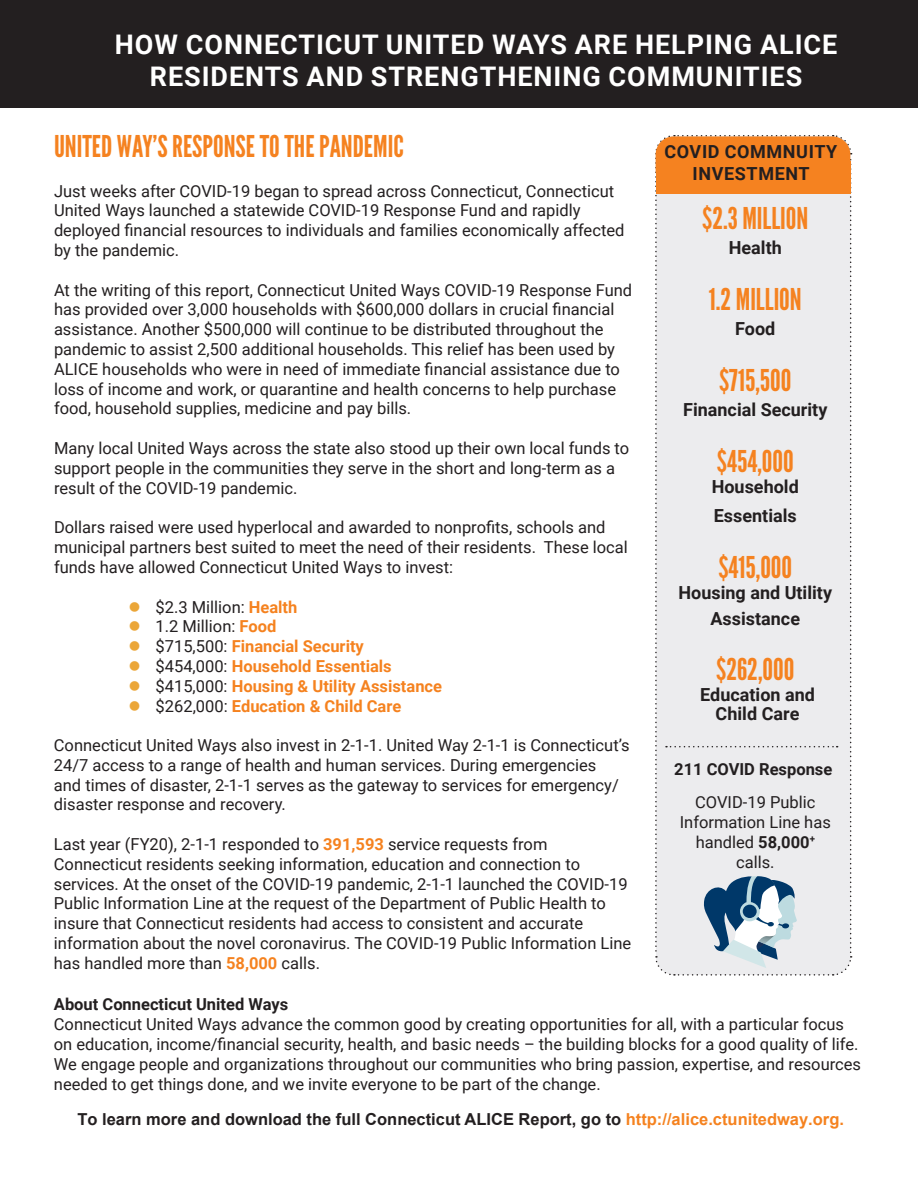
<style>
.page{position:relative;width:918px;height:1188px;background:#fff}
.page>*{position:absolute;margin:0;border:0;box-sizing:border-box;transform-origin:0 0}
.t1{font:30px "League Gothic";color:#f58220}
.t2{font:700 27px/32.4px "Roboto";letter-spacing:.035em;color:#fff;text-align:center}
.t3{font:700 18px/28.8px "Roboto";color:#231f20;text-align:center}
.t4{font:700 18px/21.6px "Roboto";letter-spacing:.035em;color:#231f20;text-align:center}
.t5{font:16.5px/19.8px "Roboto";color:#231f20}
.t6{font:700 16.5px/19.8px "Roboto";color:#f5821f}
.t7{font:700 16.5px "Arial";color:#231f20}
.t8{font:700 16.5px "Roboto";color:#231f20}
.s1{font-weight:400;color:#231f20}
.s2{font-weight:700;color:#f5821f}
.s3{font-weight:700}
.s4{color:#f5821f}
</style>
<div class="page">
<div style="left:0;top:0;width:918px;height:107px;background:#231f20"></div>
<svg style="left:655px;top:135px;width:197px;height:841px;background:#e7e5e5"></svg>
<div style="left:656px;top:161px;width:195px;height:33px;background:#f58220"></div>
<h2 class="t2" style="left:115px;top:27px;width:724px">HOW CONNECTICUT UNITED WAYS ARE HELPING ALICE<br>RESIDENTS AND STRENGTHENING COMMUNITIES</h2>
<h1 class="t1" style="left:54px;top:128px;width:351px">UNITED WAY’S RESPONSE TO THE PANDEMIC</h1>
<p class="t5" style="left:54px;top:180px;width:572px">Just weeks after COVID-19 began to spread across Connecticut, Connecticut United Ways launched a statewide COVID-19 Response Fund and rapidly deployed financial resources to individuals and families economically affected by the pandemic.</p>
<p class="t5" style="left:54px;top:279px;width:580px">At the writing of this report, Connecticut United Ways COVID-19 Response Fund has provided over 3,000 households with $600,000 dollars in crucial financial assistance. Another $500,000 will continue to be distributed throughout the pandemic to assist 2,500 additional households. This relief has been used by ALICE households who were in need of immediate financial assistance due to loss of income and work, or quarantine and health concerns to help purchase food, household supplies, medicine and pay bills.</p>
<p class="t5" style="left:54px;top:438px;width:577px">Many local United Ways across the state also stood up their own local funds to support people in the communities they serve in the short and long-term as a result of the COVID-19 pandemic.</p>
<p class="t5" style="left:54px;top:517px;width:575px">Dollars raised were used hyperlocal and awarded to nonprofits, schools and municipal partners best suited to meet the need of their residents. These local funds have allowed Connecticut United Ways to invest:</p>
<p class="t6" style="left:156px;top:596px;width:288px"><span class="s1">$2.3 Million:</span> Health<br><span class="s1">1.2 Million:</span> Food<br><span class="s1">$715,500:</span> Financial Security<br><span class="s1">$454,000:</span> Household Essentials <span class="s1">$415,000:</span> Housing &amp; Utility Assistance <span class="s1">$262,000:</span> Education &amp; Child Care</p>
<p class="t5" style="left:54px;top:735px;width:577px">Connecticut United Ways also invest in 2-1-1. United Way 2-1-1 is Connecticut’s 24/7 access to a range of health and human services. During emergencies<br>and times of disaster, 2-1-1 serves as the gateway to services for emergency/ disaster response and recovery.</p>
<p class="t5" style="left:54px;top:834px;width:579px">Last year (FY20), 2-1-1 responded to <span class="s2">391,593</span> service requests from Connecticut residents seeking information, education and connection to services. At the onset of the COVID-19 pandemic, 2-1-1 launched the COVID-19<br>Public Information Line at the request of the Department of Public Health to insure that Connecticut residents had access to consistent and accurate information about the novel coronavirus. The COVID-19 Public Information Line has handled more than <span class="s2">58,000</span> calls.</p>
<p class="t8" style="left:54px;top:993px;width:236px">About Connecticut United Ways</p>
<p class="t5" style="left:54px;top:1014px;width:809px">Connecticut United Ways advance the common good by creating opportunities for all, with a particular focus on education, income/financial security, health, and basic needs – the building blocks for a good quality of life.<br>We engage people and organizations throughout our communities who bring passion, expertise, and resources needed to get things done, and we invite everyone to be part of the change.</p>
<p class="t4" style="left:664px;top:141px;width:175px">COVID COMMNUITY<br>INVESTMENT</p>
<h1 class="t1" style="left:702px;top:200px;width:108px">$2.3 MILLION</h1>
<p class="t3" style="left:729px;top:232px;width:55px">Health</p>
<h1 class="t1" style="left:709px;top:281px;width:94px">1.2 MILLION</h1>
<p class="t3" style="left:735px;top:313px;width:42px">Food</p>
<h1 class="t1" style="left:719px;top:362px;width:74px">$715,500</h1>
<p class="t3" style="left:683px;top:394px;width:146px">Financial Security</p>
<h1 class="t1" style="left:717px;top:443px;width:78px">$454,000</h1>
<p class="t3" style="left:712px;top:472px;width:89px;text-align:left">Household<br>Essentials</p>
<h1 class="t1" style="left:718px;top:549px;width:75px">$415,000</h1>
<p class="t3" style="left:679px;top:580px;width:155px;line-height:25.2px">Housing and Utility<br>Assistance</p>
<h1 class="t1" style="left:716px;top:652px;width:80px">$262,000</h1>
<p class="t3" style="left:700px;top:685px;width:116px;line-height:18.8px">Education and<br>Child Care</p>
<p class="t8" style="left:674px;top:758px;width:160px">211 COVID Response</p>
<p class="t5" style="left:680px;top:792px;width:153px;text-align:center">COVID-19 Public<br>Information Line has handled <span class="s3">58,000</span><sup>+ </sup>calls.</p>
<p class="t7" style="left:77px;top:1108px;width:768px">To learn more and download the full Connecticut ALICE Report, go to <span class="s4">http://alice.ctunitedway.org.</span></p>
</div>
